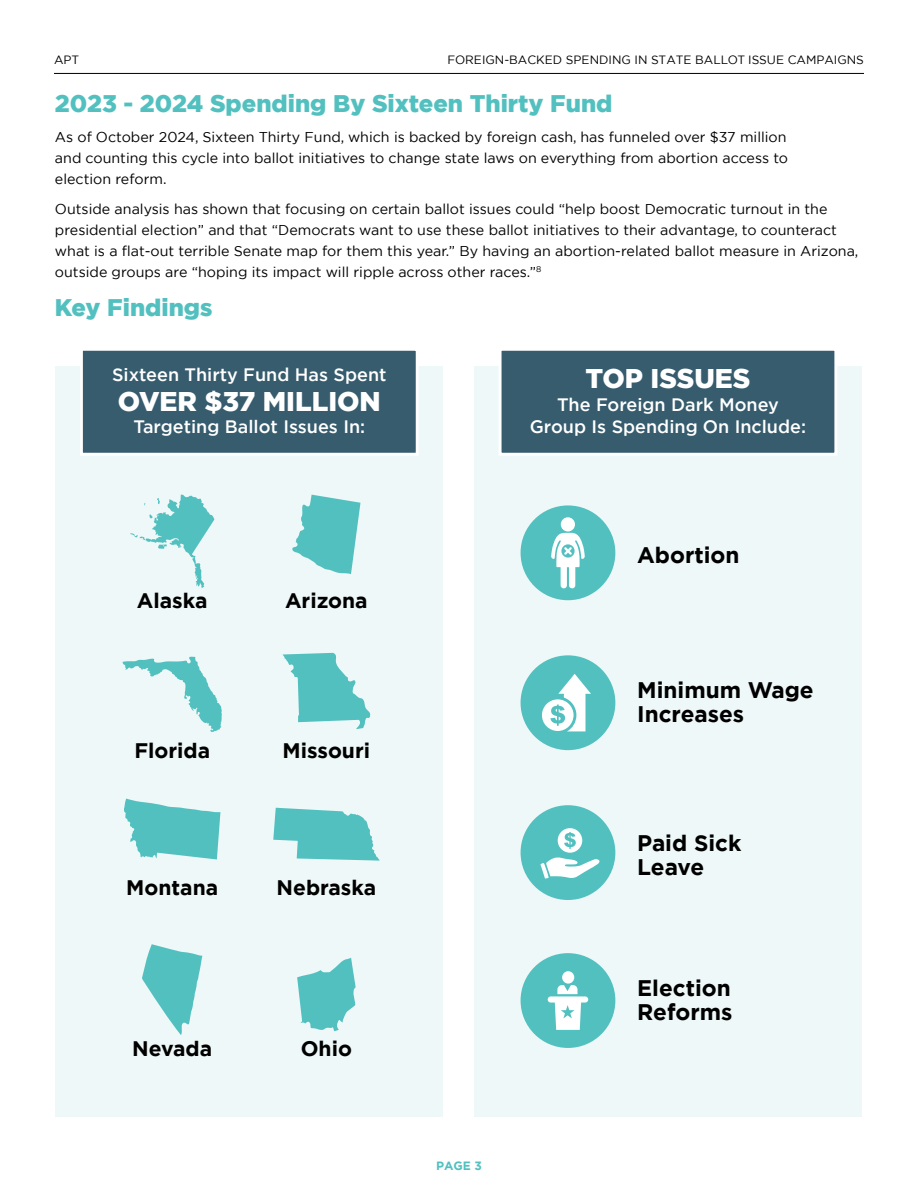
<style>
.page{position:relative;width:918px;height:1188px;background:#fff}
.page>*{position:absolute;margin:0;border:0;box-sizing:border-box;transform-origin:0 0}
.t1{font:900 27px "Gotham";color:#fff}
.t2{font:900 24px "Gotham";color:#53c0c0}
.t3{font:700 22.5px/24px "Gotham";color:#000}
.t4{font:700 21px "Gotham";color:#000}
.t5{font:500 18px/22.5px "Gotham";color:#fff;text-align:center}
.t6{font:14.25px/21px "Gotham";color:#000;text-align:justify}
.t7{font:12px "Gotham";color:#000}
.t8{font:700 12px "Gotham";color:#53c0c0}
</style>
<div class="page">
<hr style="left:54px;top:73px;width:810px;height:1px;background:#000">
<div style="left:56px;top:367px;width:387px;height:750px;background:#eef8f8"></div>
<div style="left:80px;top:348px;width:339px;height:108px;background:#365c6e;border:3px solid #fff"></div>
<div style="left:474px;top:367px;width:388px;height:750px;background:#eef8f8"></div>
<div style="left:499px;top:348px;width:338px;height:108px;background:#365c6e;border:3px solid #fff"></div>
<div style="left:521px;top:505px;width:94px;height:95px;background:#53c0c0;border-radius:50%"></div>
<div style="left:561px;top:517px;width:14px;height:15px;background:#fff;border-radius:50%"></div>
<svg style="left:551px;top:533px;width:34px;height:56px"></svg>
<div style="left:521px;top:655px;width:94px;height:95px;background:#53c0c0;border-radius:50%"></div>
<svg style="left:541px;top:699px;width:33px;height:33px"></svg>
<div style="left:540px;top:698px;width:35px;height:35px;border:2px solid #53c0c0;border-radius:50%"></div>
<svg style="left:550px;top:674px;width:41px;height:57px"></svg>
<div style="left:521px;top:805px;width:94px;height:95px;background:#53c0c0;border-radius:50%"></div>
<div style="left:557px;top:827px;width:26px;height:27px;background:#fff;border-radius:50%"></div>
<div style="left:556px;top:827px;width:28px;height:27px;border:2px solid #53c0c0;border-radius:50%"></div>
<svg style="left:564px;top:832px;width:12px;height:17px"></svg>
<svg style="left:540px;top:857px;width:60px;height:22px"></svg>
<div style="left:521px;top:953px;width:94px;height:95px;background:#53c0c0;border-radius:50%"></div>
<div style="left:562px;top:971px;width:12px;height:13px;background:#fff;border-radius:50%"></div>
<svg style="left:548px;top:985px;width:40px;height:45px"></svg>
<svg style="left:130px;top:495px;width:84px;height:93px"></svg>
<svg style="left:292px;top:495px;width:68px;height:79px"></svg>
<svg style="left:122px;top:657px;width:100px;height:75px"></svg>
<svg style="left:283px;top:653px;width:88px;height:76px"></svg>
<svg style="left:124px;top:799px;width:96px;height:60px"></svg>
<svg style="left:273px;top:808px;width:107px;height:53px"></svg>
<svg style="left:142px;top:944px;width:60px;height:91px"></svg>
<svg style="left:297px;top:958px;width:59px;height:73px"></svg>
<p class="t7" style="left:54px;top:52px;width:27px">APT</p>
<p class="t7" style="left:447px;top:52px;width:418px">FOREIGN-BACKED SPENDING IN STATE BALLOT ISSUE CAMPAIGNS</p>
<h2 class="t2" style="left:55px;top:87px;width:559px">2023 - 2024 Spending By Sixteen Thirty Fund</h2>
<p class="t6" style="left:55px;top:126px;width:735px">As of October 2024, Sixteen Thirty Fund, which is backed by foreign cash, has funneled over $37 million and counting this cycle into ballot initiatives to change state laws on everything from abortion access to election reform.</p>
<p class="t6" style="left:55px;top:198px;width:805px;text-align:left">Outside analysis has shown that focusing on certain ballot issues could “help boost Democratic turnout in the presidential election” and that “Democrats want to use these ballot initiatives to their advantage, to counteract what is a flat-out terrible Senate map for them this year.” By having an abortion-related ballot measure in Arizona, outside groups are “hoping its impact will ripple across other races <sup>8</sup>“ .</p>
<h2 class="t2" style="left:55px;top:291px;width:159px">Key Findings</h2>
<p class="t5" style="left:112px;top:363px;width:276px">Sixteen Thirty Fund Has Spent</p>
<h1 class="t1" style="left:118px;top:382px;width:264px">OVER $37 MILLION</h1>
<p class="t5" style="left:133px;top:415px;width:233px">Targeting Ballot Issues In:</p>
<h3 class="t4" style="left:137px;top:587px;width:72px">Alaska</h3>
<h3 class="t4" style="left:285px;top:587px;width:84px">Arizona</h3>
<h3 class="t4" style="left:134px;top:736px;width:77px">Florida</h3>
<h3 class="t4" style="left:283px;top:736px;width:89px">Missouri</h3>
<h3 class="t4" style="left:126px;top:873px;width:93px">Montana</h3>
<h3 class="t4" style="left:277px;top:873px;width:101px">Nebraska</h3>
<h3 class="t4" style="left:132px;top:1034px;width:82px">Nevada</h3>
<h3 class="t4" style="left:301px;top:1034px;width:53px">Ohio</h3>
<h1 class="t1" style="left:585px;top:360px;width:166px">TOP ISSUES</h1>
<p class="t5" style="left:530px;top:393px;width:278px">The Foreign Dark Money<br>Group Is Spending On Include:</p>
<h3 class="t3" style="left:637px;top:543px;width:104px">Abortion</h3>
<h3 class="t3" style="left:637px;top:678px;width:178px">Minimum Wage<br>Increases</h3>
<h3 class="t3" style="left:637px;top:831px;width:106px">Paid Sick<br>Leave</h3>
<h3 class="t3" style="left:637px;top:976px;width:97px">Election<br>Reforms</h3>
<p class="t8" style="left:436px;top:1157px;width:47px">PAGE 3</p>
</div>
